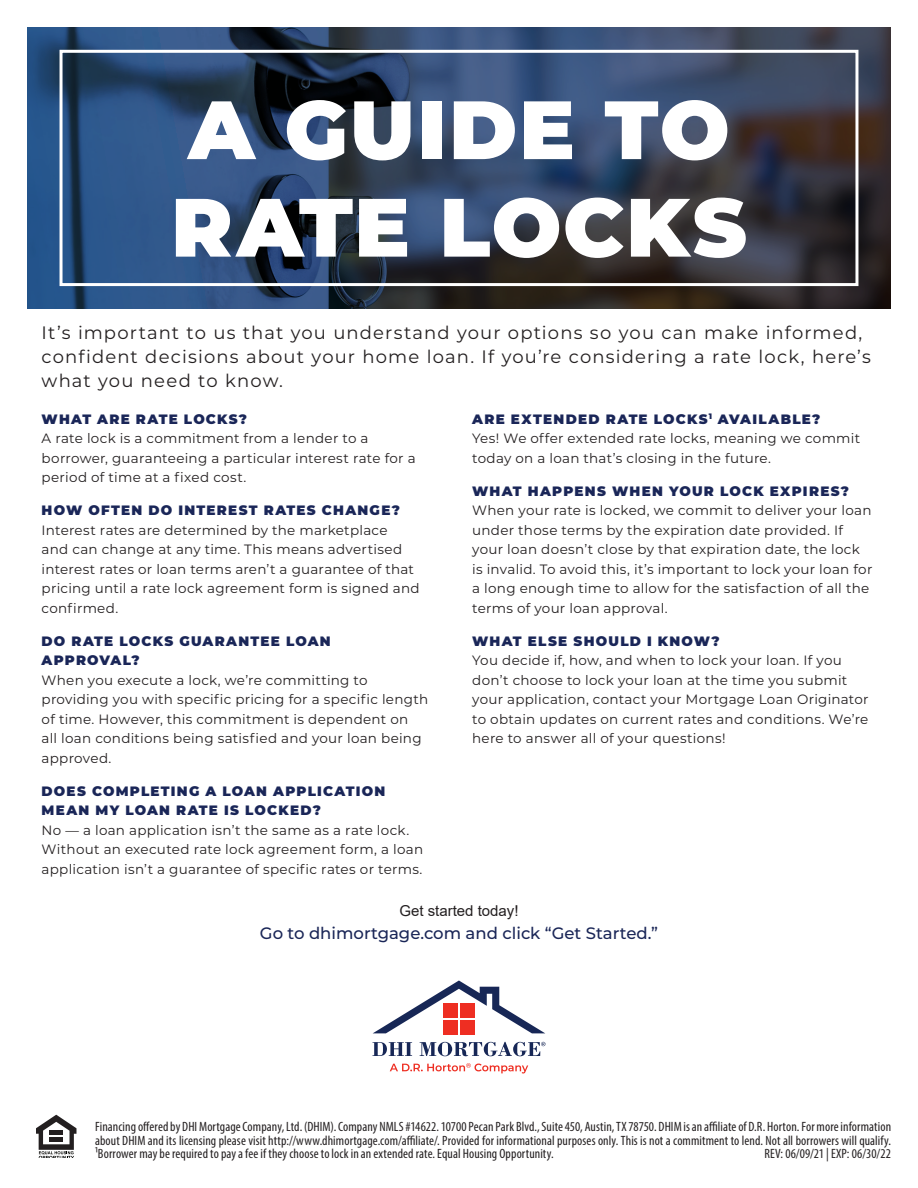
<style>
.page{position:relative;width:918px;height:1188px;background:#fff}
.page>*{position:absolute;margin:0;border:0;box-sizing:border-box;transform-origin:0 0}
.t1{font:900 82.5px/97.5px "Montserrat";letter-spacing:.025em;color:#fff}
.t2{font:18px/24px "Montserrat";letter-spacing:.06em;color:#231f20}
.t3{font:500 16.5px "Montserrat";color:#1a2657}
.t4{font:15px "Arial";color:#231f20}
.t5{font:13.5px/19.5px "Montserrat";letter-spacing:.02em;color:#231f20}
.t6{font:condensed 13.5px/13.5px "Myriad Pro";letter-spacing:.01em;color:#231f20;text-align:justify}
.t7{font:900 13.5px/19.5px "Montserrat";letter-spacing:.09em;color:#1a2658}
.s1{font-weight:900;color:#1a2658}
</style>
<div class="page">
<svg style="left:27px;top:27px;width:864px;height:282px;background:#30415c"></svg>
<svg style="left:36px;top:1115px;width:40px;height:43px"></svg>
<div style="left:49px;top:1137px;width:14px;height:5px;background:#231f20"></div>
<div style="left:60px;top:50px;width:798px;height:236px;border:3px solid #fff"></div>
<div style="left:443px;top:1020px;width:15px;height:14px;background:#ee2e22"></div>
<div style="left:460px;top:1020px;width:14px;height:14px;background:#ee2e22"></div>
<svg style="left:373px;top:981px;width:172px;height:52px"></svg>
<svg style="left:390px;top:1063px;width:138px;height:11px"></svg>
<svg style="left:372px;top:1042px;width:40px;height:14px"></svg>
<svg style="left:420px;top:1042px;width:125px;height:14px"></svg>
<h1 class="t1" style="left:171px;top:76px;width:577px">A GUIDE TO<br>RATE LOCKS</h1>
<h2 class="t2" style="left:42px;top:320px;width:831px">It’s important to us that you understand your options so you can make informed, confident decisions about your home loan. If you’re considering a rate lock, here’s what you need to know.</h2>
<p class="t7" style="left:42px;top:408px;width:207px">WHAT ARE RATE LOCKS?</p>
<p class="t5" style="left:42px;top:428px;width:376px">A rate lock is a commitment from a lender to a borrower, guaranteeing a particular interest rate for a period of time at a fixed cost.</p>
<p class="t7" style="left:42px;top:500px;width:360px">HOW OFTEN DO INTEREST RATES CHANGE?</p>
<p class="t5" style="left:42px;top:520px;width:380px">Interest rates are determined by the marketplace<br>and can change at any time. This means advertised interest rates or loan terms aren’t a guarantee of that pricing until a rate lock agreement form is signed and confirmed.</p>
<p class="t7" style="left:42px;top:630px;width:291px">DO RATE LOCKS GUARANTEE LOAN<br>APPROVAL?</p>
<p class="t5" style="left:42px;top:670px;width:388px">When you execute a lock, we’re committing to providing you with specific pricing for a specific length of time. However, this commitment is dependent on<br>all loan conditions being satisfied and your loan being approved.</p>
<p class="t7" style="left:42px;top:780px;width:345px">DOES COMPLETING A LOAN APPLICATION<br>MEAN MY LOAN RATE IS LOCKED?</p>
<p class="t5" style="left:42px;top:820px;width:383px">No — a loan application isn’t the same as a rate lock.<br>Without an executed rate lock agreement form, a loan application isn’t a guarantee of specific rates or terms.</p>
<p class="t5" style="left:472px;top:409px;width:389px"><span class="s1">ARE EXTENDED RATE LOCKS</span><sup>1</sup> <span class="s1">AVAILABLE?<br></span>Yes! We offer extended rate locks, meaning we commit today on a loan that’s closing in the future.</p>
<p class="t7" style="left:472px;top:480px;width:378px">WHAT HAPPENS WHEN YOUR LOCK EXPIRES?</p>
<p class="t5" style="left:472px;top:500px;width:402px">When your rate is locked, we commit to deliver your loan under those terms by the expiration date provided. If your loan doesn’t close by that expiration date, the lock is invalid. To avoid this, it’s important to lock your loan for a long enough time to allow for the satisfaction of all the terms of your loan approval.</p>
<p class="t7" style="left:472px;top:630px;width:249px">WHAT ELSE SHOULD I KNOW?</p>
<p class="t5" style="left:472px;top:650px;width:398px">You decide if, how, and when to lock your loan. If you don’t choose to lock your loan at the time you submit your application, contact your Mortgage Loan Originator to obtain updates on current rates and conditions. We’re here to answer all of your questions!</p>
<p class="t4" style="left:399px;top:900px;width:121px">Get started today!</p>
<p class="t3" style="left:260px;top:921px;width:400px">Go to dhimortgage.com and click “Get Started.”</p>
<p class="t6" style="left:95px;top:1120px;width:798px">Financing offered by DHI Mortgage Company, Ltd. (DHIM). Company NMLS #14622. 10700 Pecan Park Blvd., Suite 450, Austin, TX 78750. DHIM is an affiliate of D.R. Horton. For more information about DHIM and its licensing please visit http://www.dhimortgage.com/affiliate/. Provided for informational purposes only. This is not a commitment to lend. Not all borrowers will qualify.<br>1Borrower may be required to pay a fee if they choose to lock in an extended rate. Equal Housing Opportunity.</p>
<p class="t6" style="left:765px;top:1147px;width:128px">REV: 06/09/21 | EXP: 06/30/22</p>
</div>
